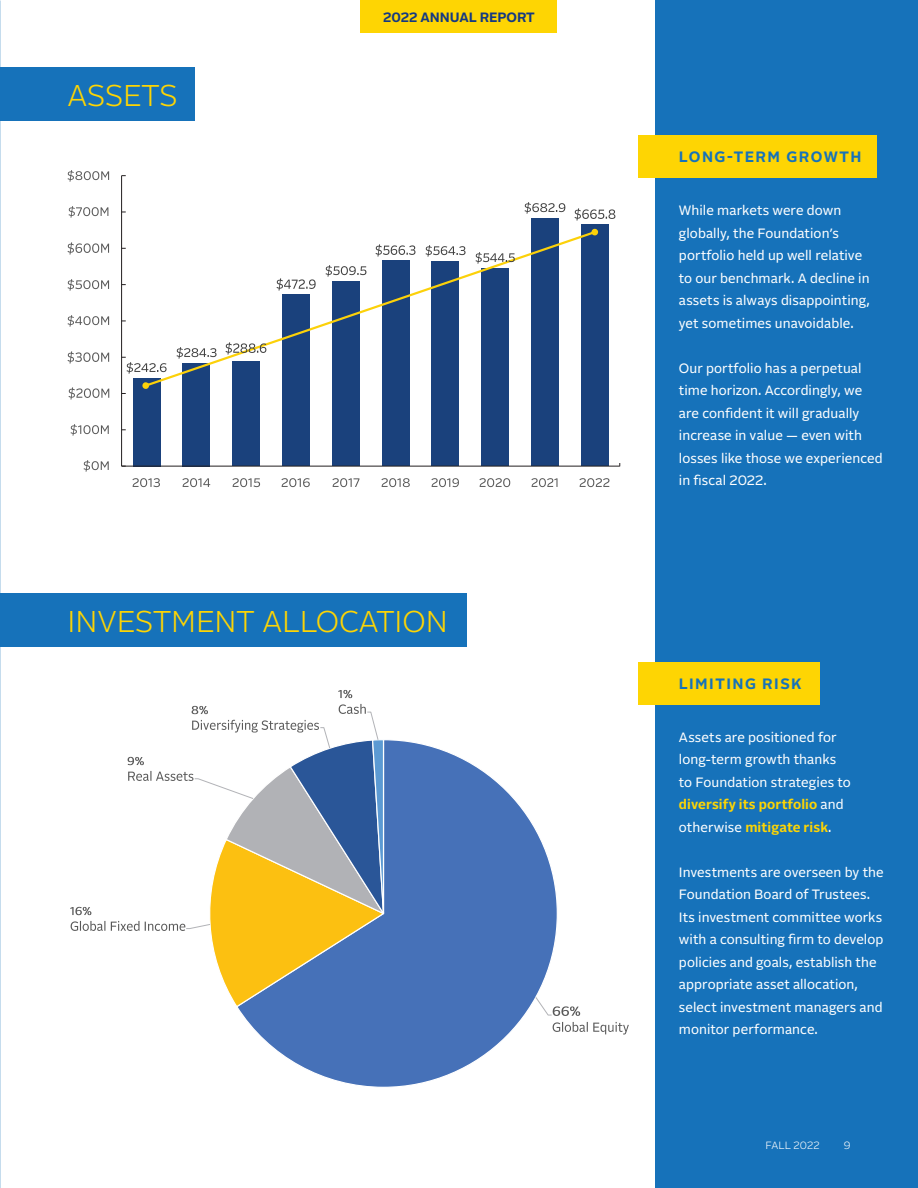
<style>
.page{position:relative;width:918px;height:1188px;background:#fff}
.page>*{position:absolute;margin:0;border:0;box-sizing:border-box;transform-origin:0 0}
.t1{font:300 30px "Alrightv 2 Normal";color:#fed503}
.t2{font:700 15px "Alrightv 2 Normal";letter-spacing:.1em;color:#1672ba}
.t3{font:13.5px/22.5px "Alrightv 2 Normal";letter-spacing:.005em;color:#fff}
.t4{font:700 13.5px "Alrightv 2 Normal";color:#143982}
.t5{font:300 10.5px "Alrightv 2 Normal";letter-spacing:.015em;color:#fff}
.s1{font-weight:700;color:#fed503}
</style>
<div class="page">
<div style="left:656px;top:0;width:262px;height:1188px;background:#1672ba"></div>
<div style="left:361px;top:0;width:196px;height:33px;background:#fed503"></div>
<div style="left:0;top:67px;width:194px;height:54px;background:#1672ba"></div>
<div style="left:133px;top:378px;width:27px;height:88px;background:#1a417c"></div>
<div style="left:183px;top:363px;width:27px;height:103px;background:#1a417c"></div>
<div style="left:232px;top:361px;width:28px;height:105px;background:#1a417c"></div>
<div style="left:282px;top:294px;width:28px;height:172px;background:#1a417c"></div>
<div style="left:332px;top:281px;width:28px;height:185px;background:#1a417c"></div>
<div style="left:382px;top:261px;width:27px;height:205px;background:#1a417c"></div>
<div style="left:432px;top:261px;width:27px;height:205px;background:#1a417c"></div>
<div style="left:481px;top:268px;width:28px;height:198px;background:#1a417c"></div>
<div style="left:531px;top:218px;width:28px;height:248px;background:#1a417c"></div>
<div style="left:581px;top:224px;width:28px;height:242px;background:#1a417c"></div>
<hr style="left:121px;top:176px;width:1px;height:290px;background:#231f20">
<hr style="left:122px;top:466px;width:498px;height:1px;background:#231f20">
<img style="left:127px;top:362px;width:15px;height:12px">
<img style="left:525px;top:202px;width:41px;height:12px">
<img style="left:574px;top:208px;width:42px;height:13px">
<img style="left:84px;top:460px;width:25px;height:12px">
<img style="left:71px;top:424px;width:38px;height:12px">
<img style="left:68px;top:387px;width:42px;height:13px">
<img style="left:68px;top:351px;width:42px;height:13px">
<img style="left:68px;top:315px;width:42px;height:12px">
<img style="left:68px;top:279px;width:42px;height:12px">
<img style="left:68px;top:242px;width:42px;height:13px">
<img style="left:69px;top:206px;width:40px;height:12px">
<img style="left:67px;top:170px;width:43px;height:12px">
<img style="left:132px;top:478px;width:28px;height:10px">
<img style="left:182px;top:478px;width:29px;height:10px">
<img style="left:232px;top:478px;width:29px;height:10px">
<img style="left:282px;top:478px;width:28px;height:10px">
<img style="left:332px;top:478px;width:28px;height:10px">
<img style="left:381px;top:478px;width:29px;height:10px">
<img style="left:431px;top:478px;width:28px;height:10px">
<img style="left:480px;top:478px;width:31px;height:10px">
<img style="left:531px;top:478px;width:27px;height:10px">
<img style="left:580px;top:478px;width:30px;height:10px">
<svg style="left:142px;top:228px;width:456px;height:161px"></svg>
<img style="left:226px;top:340px;width:48px;height:15px">
<img style="left:475px;top:249px;width:47px;height:16px">
<div style="left:638px;top:135px;width:239px;height:42px;background:#fed503"></div>
<div style="left:0;top:593px;width:467px;height:54px;background:#1672ba"></div>
<svg style="left:238px;top:740px;width:319px;height:347px;fill:#4671b8"></svg>
<svg style="left:535px;top:997px;width:17px;height:19px"></svg>
<svg style="left:186px;top:712px;width:201px;height:296px"></svg>
<img style="left:553px;top:1002px;width:28px;height:16px">
<img style="left:553px;top:1018px;width:76px;height:16px">
<img style="left:70px;top:906px;width:22px;height:10px">
<img style="left:70px;top:920px;width:116px;height:11px">
<img style="left:128px;top:756px;width:16px;height:10px">
<img style="left:128px;top:767px;width:66px;height:16px">
<img style="left:191px;top:705px;width:26px;height:11px">
<img style="left:191px;top:716px;width:130px;height:16px">
<img style="left:338px;top:690px;width:15px;height:9px">
<img style="left:338px;top:704px;width:28px;height:13px">
<div style="left:638px;top:662px;width:182px;height:42px;background:#fed503"></div>
<h1 class="t1" style="left:68px;top:74px;width:111px">ASSETS</h1>
<p class="t4" style="left:383px;top:7px;width:153px">2022 ANNUAL REPORT</p>
<h1 class="t1" style="left:68px;top:601px;width:382px">INVESTMENT ALLOCATION</h1>
<p class="t2" style="left:679px;top:146px;width:184px">LONG-TERM GROWTH</p>
<p class="t3" style="left:679px;top:198px;width:193px">While markets were down globally, the Foundation’s portfolio held up well relative to our benchmark. A decline in assets is always disappointing, yet sometimes unavoidable.</p>
<p class="t3" style="left:679px;top:356px;width:205px">Our portfolio has a perpetual time horizon. Accordingly, we are confident it will gradually increase in value — even with losses like those we experienced in fiscal 2022.</p>
<p class="t2" style="left:679px;top:673px;width:124px">LIMITING RISK</p>
<p class="t3" style="left:679px;top:725px;width:173px">Assets are positioned for long-term growth thanks to Foundation strategies to <span class="s1">diversify its portfolio</span> and otherwise <span class="s1">mitigate risk</span>.</p>
<p class="t3" style="left:679px;top:860px;width:206px">Investments are overseen by the<br>Foundation Board of Trustees.<br>Its investment committee works with a consulting firm to develop policies and goals, establish the appropriate asset allocation, select investment managers and monitor performance.</p>
<p class="t5" style="left:765px;top:1138px;width:56px">FALL 2022</p>
<p class="t5" style="left:844px;top:1138px;width:8px">9</p>
</div>
